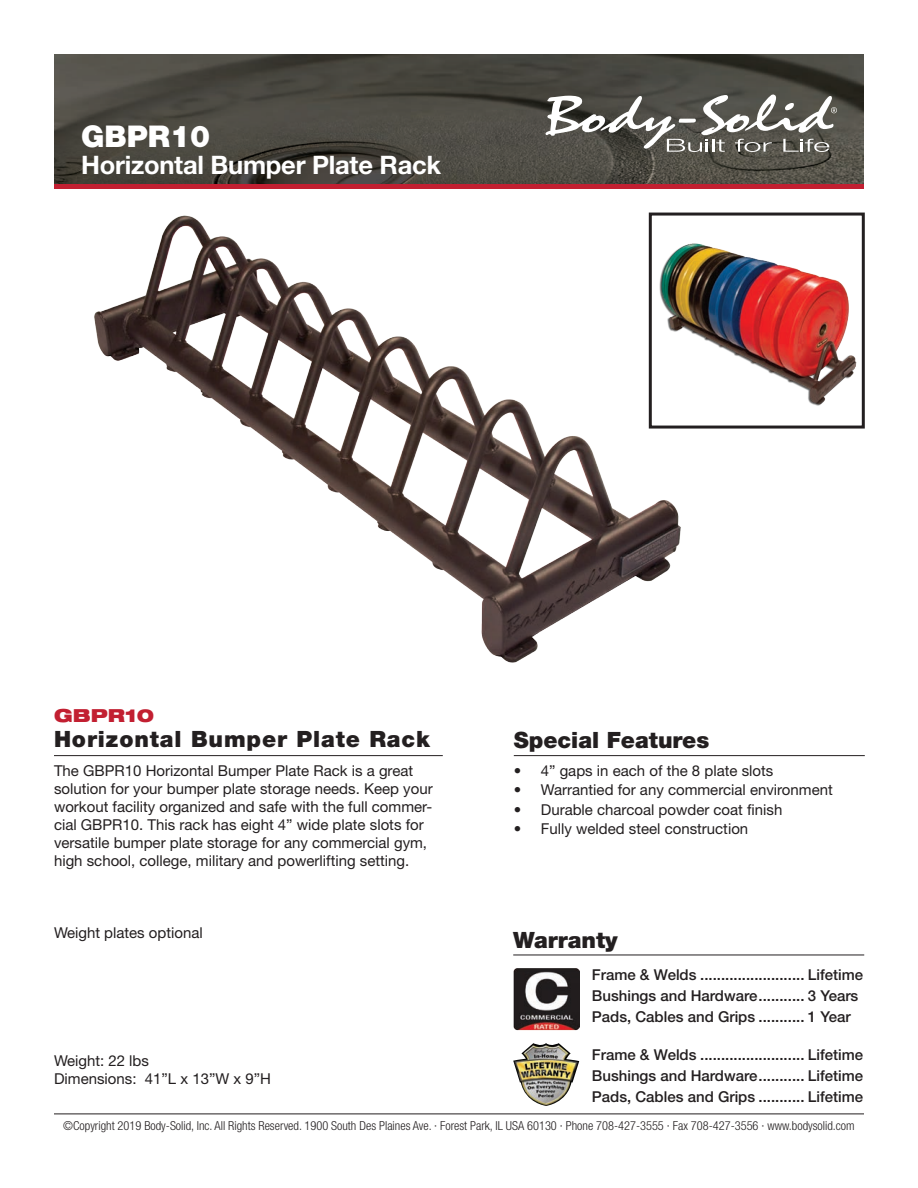
<style>
.page{position:relative;width:918px;height:1188px;background:#fff}
.page>*{position:absolute;margin:0;border:0;box-sizing:border-box;transform-origin:0 0}
.t1{font:900 30px "Helvetica Neue LT Std";color:#fff}
.t2{font:700 25.5px "Helvetica Neue LT Std";letter-spacing:-.01em;color:#fff}
.t3{font:900 22.5px "Helvetica Neue LT Std";letter-spacing:.04em;color:#231f20}
.t4{font:900 22.5px "Helvetica Neue LT Std";color:#231f20}
.t5{font:900 expanded 18px "Helvetica Neue LT Std";color:#c21f31}
.t6{font:15px/18px "Helvetica Neue LT Std";color:#231f20}
.t7{font:500 15px/21px "Helvetica Neue LT Std";color:#231f20}
.t8{font:300 condensed 12.3px "Helvetica Neue LT Std";color:#231f20}
</style>
<div class="page">
<div style="left:54px;top:182px;width:810px;height:7px;background:#c21f31"></div>
<img style="left:54px;top:54px;width:810px;height:130px">
<hr style="left:54px;top:1114px;width:810px;height:1px;background:#231f20">
<svg style="left:545px;top:95px;width:292px;height:57px"></svg>
<img style="left:94px;top:212px;width:600px;height:451px">
<hr style="left:513px;top:955px;width:351px;height:1px;background:#231f20">
<img style="left:513px;top:1043px;width:66px;height:63px">
<hr style="left:54px;top:755px;width:389px;height:1px;background:#231f20">
<hr style="left:514px;top:755px;width:351px;height:1px;background:#231f20">
<img style="left:513px;top:968px;width:67px;height:63px">
<img style="left:653px;top:228px;width:204px;height:184px">
<div style="left:649px;top:213px;width:216px;height:216px;border:3px solid #231f20"></div>
<h1 class="t1" style="left:81px;top:118px;width:130px">GBPR10</h1>
<h2 class="t2" style="left:81px;top:149px;width:361px">Horizontal Bumper Plate Rack</h2>
<p class="t5" style="left:54px;top:703px;width:102px">GBPR10</p>
<h3 class="t3" style="left:54px;top:726px;width:378px">Horizontal Bumper Plate Rack</h3>
<h3 class="t4" style="left:514px;top:726px;width:197px">Special Features</h3>
<p class="t6" style="left:54px;top:761px;width:380px">The GBPR10 Horizontal Bumper Plate Rack is a great solution for your bumper plate storage needs. Keep your workout facility organized and safe with the full commer&shy;cial GBPR10. This rack has eight 4” wide plate slots for versatile bumper plate storage for any commercial gym, high school, college, military and powerlifting setting.</p>
<p class="t6" style="left:514px;top:761px;width:261px">• 4” gaps in each of the 8 plate slots</p>
<p class="t6" style="left:514px;top:781px;width:321px">• Warrantied for any commercial environment</p>
<p class="t6" style="left:514px;top:800px;width:270px">• Durable charcoal powder coat finish</p>
<p class="t6" style="left:514px;top:820px;width:236px">• Fully welded steel construction</p>
<p class="t6" style="left:54px;top:923px;width:150px">Weight plates optional</p>
<p class="t6" style="left:54px;top:1051px;width:219px">Weight: 22 lbs<br>Dimensions: 41”L x 13”W x 9”H</p>
<h3 class="t4" style="left:513px;top:926px;width:106px">Warranty</h3>
<p class="t7" style="left:592px;top:964px;width:273px">Frame &amp; Welds ......................... Lifetime<br>Bushings and Hardware........... 3 Years<br>Pads, Cables and Grips ........... 1 Year</p>
<p class="t7" style="left:592px;top:1044px;width:273px;text-align:justify">Frame &amp; Welds ......................... Lifetime Bushings and Hardware........... Lifetime Pads, Cables and Grips ........... Lifetime</p>
<p class="t8" style="left:63px;top:1118px;width:793px">©Copyright 2019 Body-Solid, Inc. All Rights Reserved. 1900 South Des Plaines Ave. · Forest Park, IL USA 60130 · Phone 708-427-3555 · Fax 708-427-3556 · www.bodysolid.com</p>
</div>
